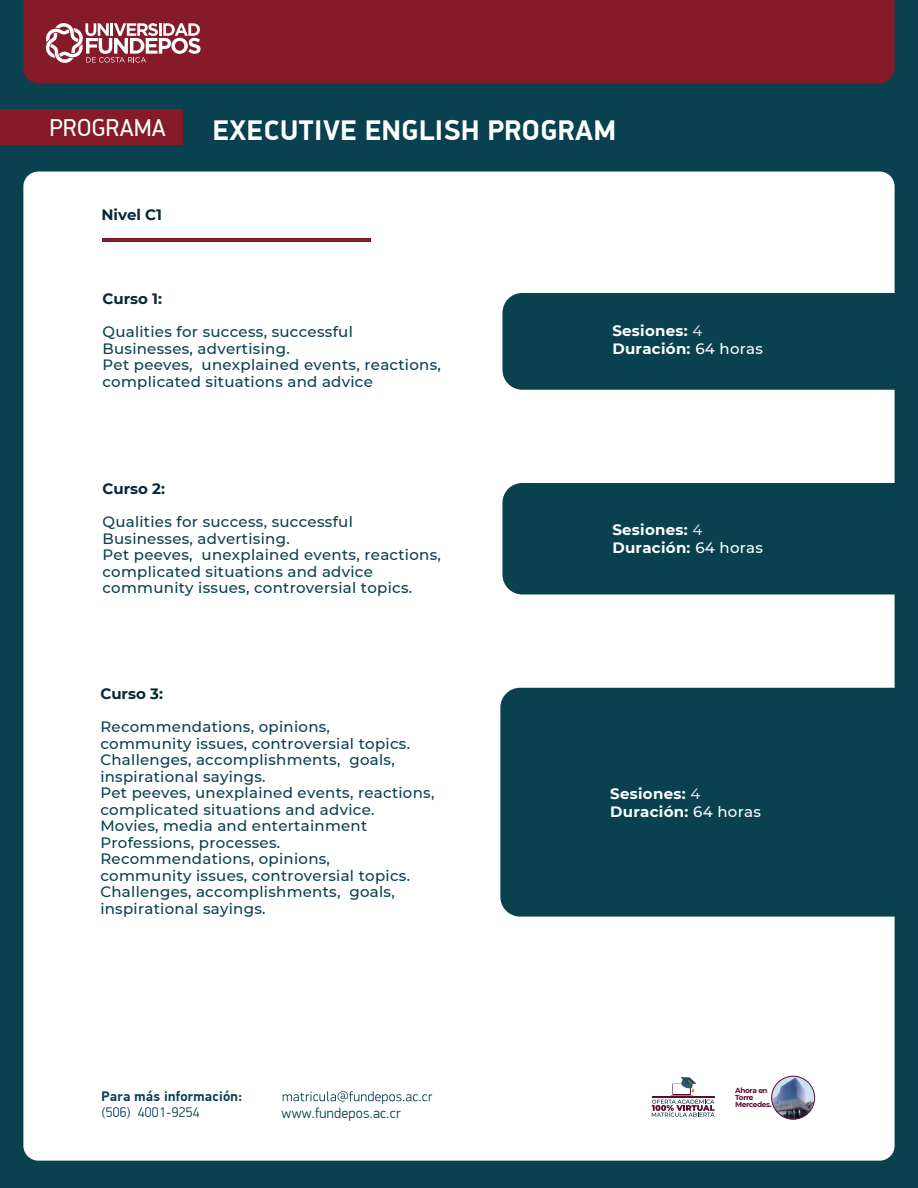
<style>
.page{position:relative;width:918px;height:1188px;background:#09414e}
.page>*{position:absolute;margin:0;border:0;box-sizing:border-box;transform-origin:0 0}
.t1{font:700 28.5px "PF Din Display Pro";letter-spacing:.02em;color:#fff}
.t2{font:24.45px "PF Din Display Pro";letter-spacing:.02em;color:#fff;scale:.95 1}
.t3{font:500 15px/16.5px "Montserrat";letter-spacing:.02em;color:#09414e}
.t4{font:700 15px/18px "Montserrat";letter-spacing:.02em;color:#fff}
.t5{font:700 15px "Montserrat";color:#062936}
.t6{font:300 14.55px "PF Din Display Pro";letter-spacing:.02em;color:#09414e}
.t7{font:700 13.95px "PF Din Display Pro";letter-spacing:.02em;color:#09414e}
.t8{font:300 13.95px "PF Din Display Pro";letter-spacing:.02em;color:#09414e}
.t9{font:700 7.35px/7.4px "Montserrat";letter-spacing:-.05em;color:#5b0d32}
.s1{font-weight:400}
.s2{font-weight:500}
</style>
<div class="page">
<div style="left:0;top:110px;width:182px;height:35px;background:#851a28"></div>
<div style="left:23px;top:172px;width:872px;height:989px;background:#fff;border-radius:15px"></div>
<hr style="left:102px;top:238px;width:268px;height:4px;background:#851a28">
<div style="left:23px;top:0;width:872px;height:83px;background:#851a28"></div>
<svg style="left:45px;top:23px;width:156px;height:40px;background:#b5757d"></svg>
<svg style="left:652px;top:1077px;width:63px;height:40px"></svg>
<img style="left:772px;top:1077px;width:43px;height:42px">
<div style="left:771px;top:1076px;width:44px;height:43px;border:1px solid #5b0d32;border-radius:50%"></div>
<svg style="left:283px;top:1091px;width:149px;height:13px"></svg>
<div style="left:500px;top:688px;width:395px;height:229px;background:#09414e"></div>
<div style="left:502px;top:293px;width:393px;height:97px;background:#09414e"></div>
<div style="left:502px;top:483px;width:393px;height:111px;background:#09414e"></div>
<h2 class="t2" style="left:50px;top:113px;width:124px">PROGRAMA</h2>
<h1 class="t1" style="left:213px;top:113px;width:405px">EXECUTIVE ENGLISH PROGRAM</h1>
<p class="t5" style="left:101px;top:204px;width:62px">Nivel C1</p>
<p class="t5" style="left:102px;top:288px;width:61px">Curso 1:</p>
<p class="t3" style="left:102px;top:323px;width:340px">Qualities for success, successful Businesses, advertising.<br>Pet peeves, unexplained events, reactions, complicated situations and advice</p>
<p class="t4" style="left:612px;top:321px;width:152px">Sesiones: <span class="s1">4<br></span>Duración: <span class="s2">64 horas</span></p>
<p class="t5" style="left:102px;top:478px;width:64px">Curso 2:</p>
<p class="t3" style="left:102px;top:513px;width:340px">Qualities for success, successful Businesses, advertising.<br>Pet peeves, unexplained events, reactions, complicated situations and advice community issues, controversial topics.</p>
<p class="t4" style="left:612px;top:520px;width:152px">Sesiones: <span class="s1">4<br></span>Duración: <span class="s2">64 horas</span></p>
<p class="t5" style="left:100px;top:683px;width:64px">Curso 3:</p>
<p class="t3" style="left:100px;top:718px;width:336px">Recommendations, opinions,<br>community issues, controversial topics.<br>Challenges, accomplishments, goals, inspirational sayings.<br>Pet peeves, unexplained events, reactions, complicated situations and advice.<br>Movies, media and entertainment Professions, processes.<br>Recommendations, opinions,<br>community issues, controversial topics.<br>Challenges, accomplishments, goals, inspirational sayings.</p>
<p class="t7" style="left:102px;top:1087px;width:143px">Para más información:</p>
<p class="t8" style="left:102px;top:1105px;width:100px">(506) 4001-9254</p>
<p class="t6" style="left:282px;top:1105px;width:120px">www.fundepos.ac.cr</p>
<p class="t4" style="left:610px;top:784px;width:152px">Sesiones: <span class="s1">4<br></span>Duración: <span class="s2">64 horas</span></p>
<p class="t9" style="left:735px;top:1086px;width:38px">Ahora en<br>Torre<br>Mercedes.</p>
</div>
